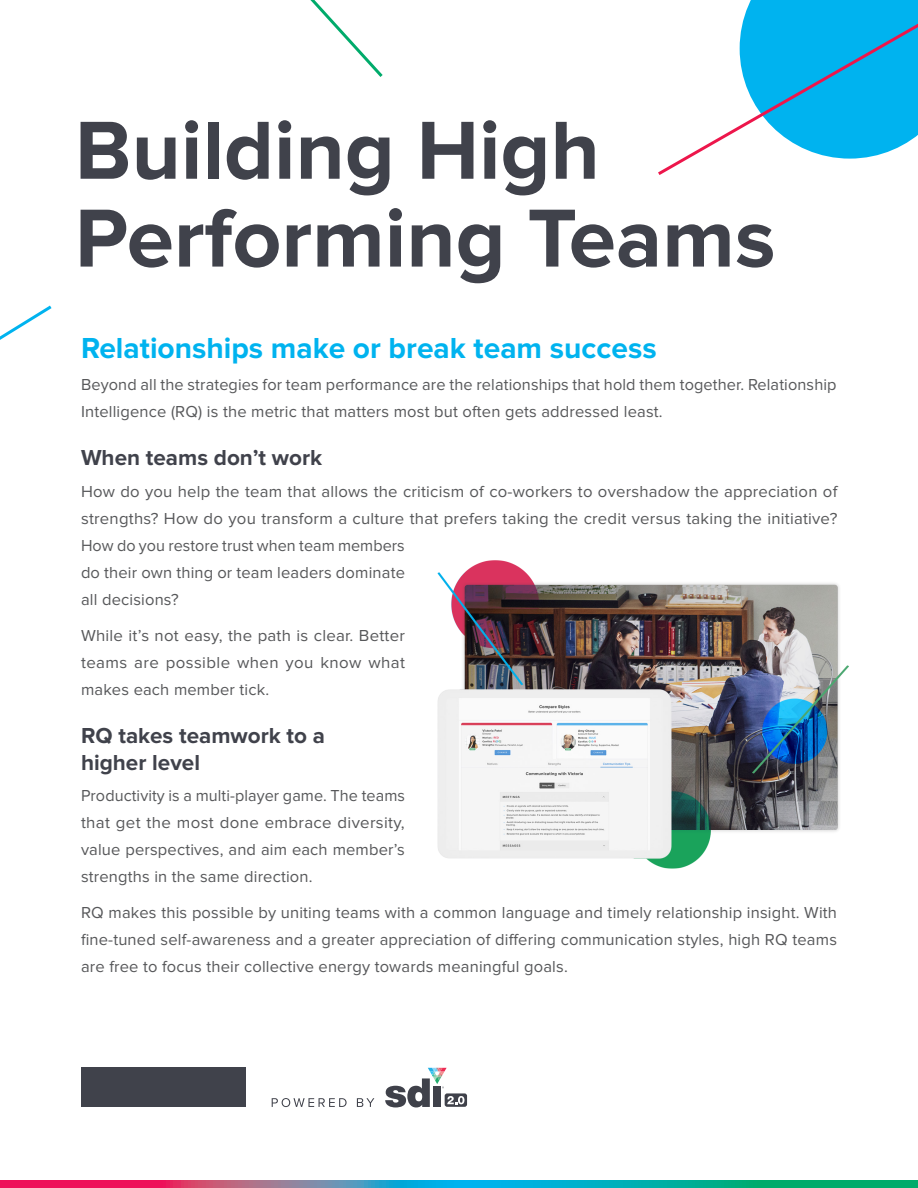
<style>
.page{position:relative;width:918px;height:1188px;background:#fff}
.page>*{position:absolute;margin:0;border:0;box-sizing:border-box;transform-origin:0 0}
.t1{font:700 85.35px/87.9px "Proxima Nova";color:#40424b}
.t2{font:700 30px "Proxima Nova";color:#00b3ef}
.t3{font:700 22.5px/27px "Proxima Nova";color:#40424b}
.t4{font:16.5px/27px "Proxima Nova";letter-spacing:.01em;color:#57585a;text-align:justify}
</style>
<div class="page">
<img style="left:437px;top:561px;width:412px;height:308px">
<svg style="left:0;top:1180px;width:918px;height:8px;background:#4f8394"></svg>
<svg style="left:0;top:305px;width:52px;height:35px"></svg>
<svg style="left:310px;top:0;width:73px;height:77px"></svg>
<svg style="left:658px;top:0;width:260px;height:175px"></svg>
<div style="left:81px;top:1068px;width:164px;height:39px;background:#40424b"></div>
<svg style="left:445px;top:1093px;width:22px;height:14px"></svg>
<svg style="left:385px;top:1068px;width:79px;height:39px"></svg>
<svg style="left:272px;top:1098px;width:75px;height:9px"></svg>
<svg style="left:357px;top:1098px;width:17px;height:9px"></svg>
<h1 class="t1" style="left:75px;top:108px;width:702px">Building High<br>Performing Teams</h1>
<h2 class="t2" style="left:81px;top:331px;width:577px">Relationships make or break team success</h2>
<p class="t4" style="left:81px;top:371px;width:757px">Beyond all the strategies for team performance are the relationships that hold them together. Relationship<br>Intelligence (RQ) is the metric that matters most but often gets addressed least.</p>
<h3 class="t3" style="left:81px;top:445px;width:243px">When teams don’t work</h3>
<p class="t4" style="left:81px;top:478px;width:758px;text-align:left">How do you help the team that allows the criticism of co-workers to overshadow the appreciation of strengths? How do you transform a culture that prefers taking the credit versus taking the initiative?<br>How do you restore trust when team members<br>do their own thing or team leaders dominate<br>all decisions?</p>
<p class="t4" style="left:81px;top:622px;width:326px">While it’s not easy, the path is clear. Better teams are possible when you know what makes each member tick.</p>
<h3 class="t3" style="left:81px;top:722px;width:246px">RQ takes teamwork to a higher level</h3>
<p class="t4" style="left:81px;top:782px;width:326px">Productivity is a multi-player game. The teams that get the most done embrace diversity, value perspectives, and aim each member’s strengths in the same direction.</p>
<p class="t4" style="left:81px;top:899px;width:758px">RQ makes this possible by uniting teams with a common language and timely relationship insight. With fine-tuned self-awareness and a greater appreciation of differing communication styles, high RQ teams are free to focus their collective energy towards meaningful goals.</p>
</div>
